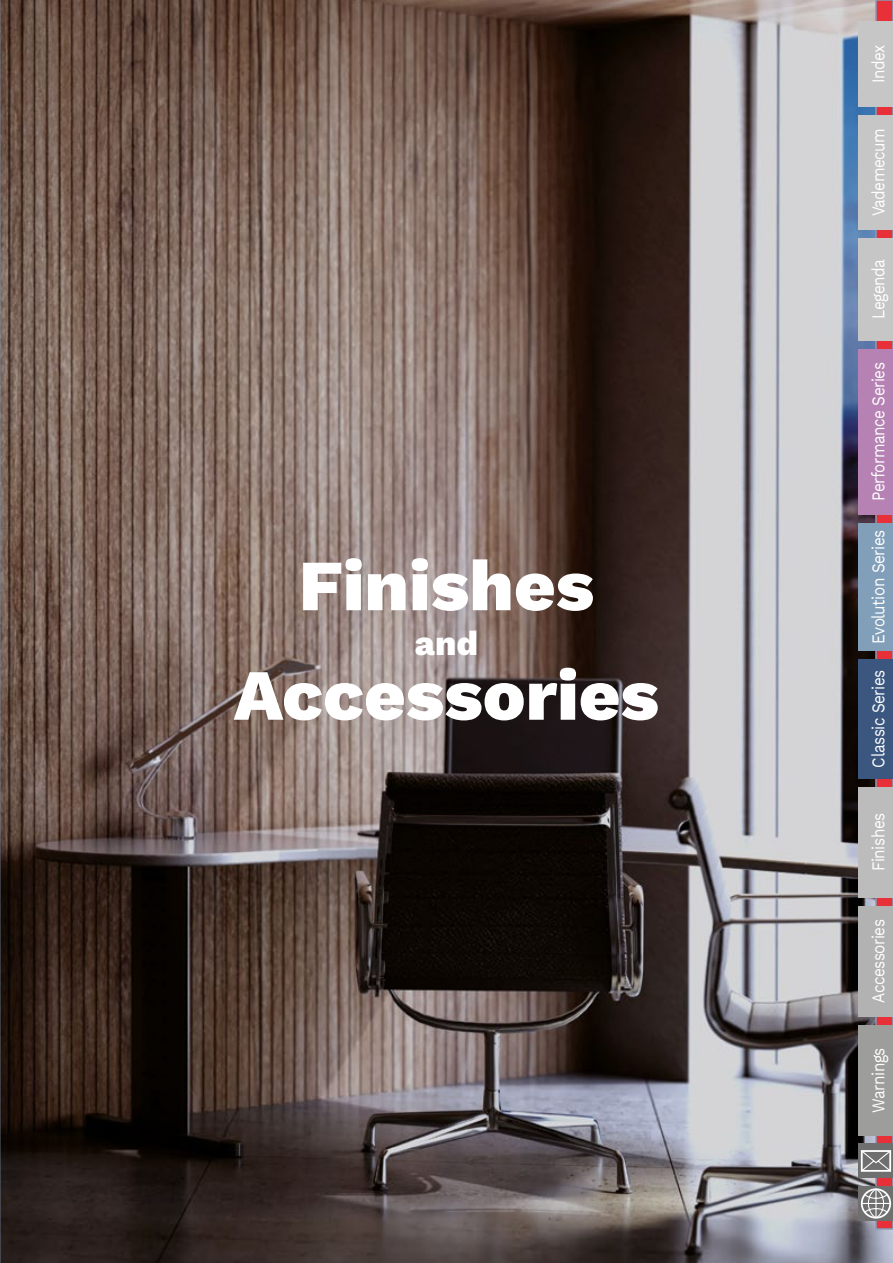
<style>
.page{position:relative;width:893px;height:1263px;background:#fff}
.page>*{position:absolute;margin:0;border:0;box-sizing:border-box;transform-origin:0 0}
.t1{font:800 72px "Work Sans";color:#fff}
.t2{font:800 34.5px "Work Sans";color:#fff}
.t3{font:18px "Work Sans";letter-spacing:-.03em;color:#fff;scale:.85 1}
</style>
<div class="page">
<img style="left:1px;top:0;width:892px;height:1263px">
<svg style="left:0;top:0;width:1px;height:1263px"></svg>
<div style="left:875px;top:0;width:18px;height:1230px;background:#e73037;border:2px solid #829fba"></div>
<div style="left:859px;top:21px;width:34px;height:85px;background:#c6c6c6"></div>
<div style="left:859px;top:115px;width:34px;height:115px;background:#c6c6c6"></div>
<div style="left:859px;top:238px;width:34px;height:102px;background:#c6c6c6"></div>
<div style="left:859px;top:1025px;width:34px;height:110px;background:#9d9d9c"></div>
<div style="left:859px;top:787px;width:34px;height:110px;background:#bcbcbc"></div>
<div style="left:859px;top:906px;width:34px;height:110px;background:#b3b2b2"></div>
<div style="left:859px;top:349px;width:34px;height:165px;background:#b682b4"></div>
<div style="left:859px;top:523px;width:34px;height:128px;background:#829fba"></div>
<div style="left:859px;top:659px;width:34px;height:119px;background:#3b577f"></div>
<div style="left:859px;top:1186px;width:34px;height:34px;background:#706f6f"></div>
<svg style="left:861px;top:1188px;width:30px;height:30px"></svg>
<div style="left:859px;top:1144px;width:34px;height:34px;background:#706f6f"></div>
<svg style="left:864px;top:1153px;width:24px;height:16px"></svg>
<div style="left:861px;top:1150px;width:30px;height:22px;border:2px solid #fff"></div>
<p class="t1" style="left:299px;top:531px;width:297px">Finishes</p>
<p class="t2" style="left:415px;top:617px;width:65px">and</p>
<p class="t1" style="left:234px;top:640px;width:427px">Accessories</p>
<p class="t3" style="left:864px;top:83px;width:47px;rotate:-90deg">Index</p>
<p class="t3" style="left:864px;top:216px;width:106px;rotate:-90deg">Vademecum</p>
<p class="t3" style="left:864px;top:319px;width:72px;rotate:-90deg">Legenda</p>
<p class="t3" style="left:864px;top:501px;width:165px;rotate:-90deg">Performance Series</p>
<p class="t3" style="left:864px;top:644px;width:135px;rotate:-90deg">Evolution Series</p>
<p class="t3" style="left:864px;top:767px;width:116px;rotate:-90deg">Classic Series</p>
<p class="t3" style="left:864px;top:871px;width:70px;rotate:-90deg">Finishes</p>
<p class="t3" style="left:864px;top:1003px;width:100px;rotate:-90deg">Accessories</p>
<p class="t3" style="left:864px;top:1112px;width:78px;rotate:-90deg">Warnings</p>
</div>
